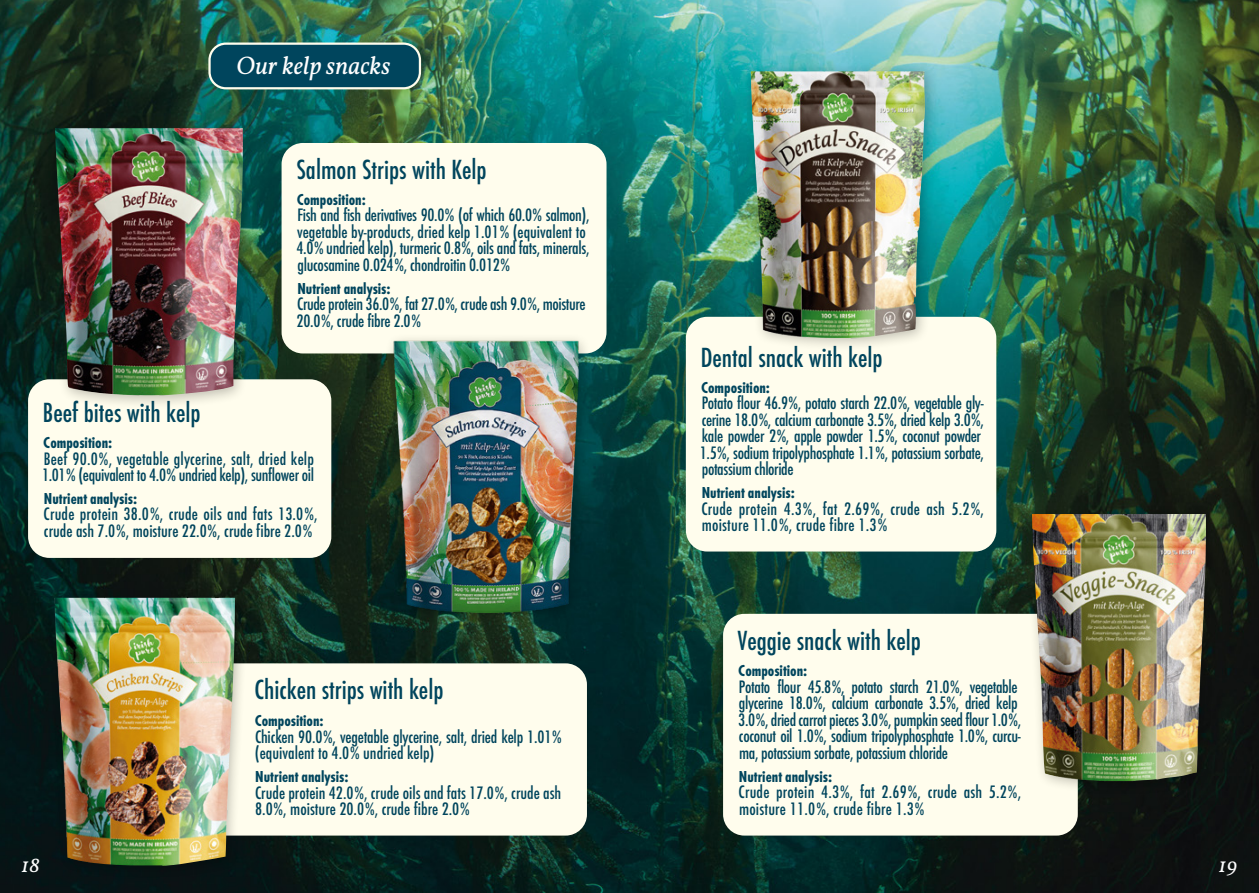
<style>
.page{position:relative;width:1259px;height:893px;background:#fff}
.page>*{position:absolute;margin:0;border:0;box-sizing:border-box;transform-origin:0 0}
.t1{font:500 condensed 28.8px "Futura T";color:#00455d}
.t2{font:italic 25.5px "Vollkorn";color:#fff}
.t3{font:italic 21px "Vollkorn";color:#fff}
.t4{font:500 condensed 18.75px/16.5px "Futura T";letter-spacing:-.02em;color:#00455d}
.t5{font:500 condensed 18.75px/16.5px "Futura T";letter-spacing:.01em;color:#00455d}
.t6{font:500 condensed 18.75px/16.5px "Futura T";color:#00455d}
.t7{font:700 condensed 16.5px "Futura T";color:#00455d}
</style>
<div class="page">
<img style="left:0;top:0;width:1259px;height:893px">
<div style="left:200px;top:663px;width:387px;height:173px;background:#fffded;border-radius:21px"></div>
<div style="left:28px;top:379px;width:303px;height:179px;background:#fffded;border-radius:21px"></div>
<div style="left:723px;top:614px;width:354px;height:222px;background:#fffded;border-radius:21px"></div>
<div style="left:686px;top:317px;width:310px;height:234px;background:#fffded;border-radius:21px"></div>
<div style="left:281px;top:143px;width:325px;height:210px;background:#fffded;border-radius:21px"></div>
<div style="left:46px;top:119px;width:211px;height:291px;background:#000;opacity:.25"></div>
<img style="left:55px;top:128px;width:188px;height:268px">
<div style="left:385px;top:333px;width:207px;height:293px;background:#000;opacity:.25"></div>
<img style="left:389px;top:333px;width:194px;height:289px">
<div style="left:46px;top:589px;width:202px;height:290px;background:#000;opacity:.25"></div>
<img style="left:54px;top:598px;width:181px;height:270px">
<div style="left:741px;top:62px;width:197px;height:290px;background:#000;opacity:.25"></div>
<img style="left:750px;top:71px;width:176px;height:270px">
<div style="left:1023px;top:505px;width:197px;height:290px;background:#000;opacity:.25"></div>
<img style="left:1032px;top:514px;width:174px;height:267px">
<div style="left:209px;top:44px;width:211px;height:44px;background:#00455d;border-radius:16px"></div>
<div style="left:208px;top:43px;width:213px;height:46px;border:2px solid #fffded;border-radius:16px"></div>
<h2 class="t2" style="left:236px;top:49px;width:156px">Our kelp snacks</h2>
<h1 class="t1" style="left:296px;top:153px;width:192px">Salmon Strips with Kelp</h1>
<p class="t7" style="left:297px;top:190px;width:70px">Composition:</p>
<p class="t4" style="left:296px;top:207px;width:295px">Fish and fish derivatives 90.0% (of which 60.0% salmon), vegetable by-products, dried kelp 1.01% (equivalent to 4.0% undried kelp), turmeric 0.8%, oils and fats, minerals, glucosamine 0.024%, chondroitin 0.012%</p>
<p class="t7" style="left:297px;top:279px;width:95px">Nutrient analysis:</p>
<p class="t4" style="left:297px;top:295px;width:291px">Crude protein 36.0%, fat 27.0%, crude ash 9.0%, moisture<br>20.0%, crude fibre 2.0%</p>
<h1 class="t1" style="left:43px;top:395px;width:159px">Beef bites with kelp</h1>
<p class="t7" style="left:43px;top:433px;width:70px">Composition:</p>
<p class="t4" style="left:42px;top:450px;width:273px">Beef 90.0%, vegetable glycerine, salt, dried kelp<br>1.01% (equivalent to 4.0% undried kelp), sunflower oil</p>
<p class="t7" style="left:44px;top:489px;width:95px">Nutrient analysis:</p>
<p class="t5" style="left:44px;top:506px;width:276px">Crude protein 38.0%, crude oils and fats 13.0%, crude ash 7.0%, moisture 22.0%, crude fibre 2.0%</p>
<h1 class="t1" style="left:254px;top:673px;width:191px">Chicken strips with kelp</h1>
<p class="t7" style="left:255px;top:711px;width:70px">Composition:</p>
<p class="t4" style="left:255px;top:728px;width:308px">Chicken 90.0%, vegetable glycerine, salt, dried kelp 1.01% (equivalent to 4.0% undried kelp)</p>
<p class="t7" style="left:255px;top:767px;width:95px">Nutrient analysis:</p>
<p class="t6" style="left:255px;top:784px;width:308px">Crude protein 42.0%, crude oils and fats 17.0%, crude ash<br>8.0%, moisture 20.0%, crude fibre 2.0%</p>
<h1 class="t1" style="left:701px;top:340px;width:183px">Dental snack with kelp</h1>
<p class="t7" style="left:701px;top:378px;width:70px">Composition:</p>
<p class="t4" style="left:700px;top:395px;width:286px">Potato flour 46.9%, potato starch 22.0%, vegetable gly&shy;cerine 18.0%, calcium carbonate 3.5%, dried kelp 3.0%, kale powder 2%, apple powder 1.5%, coconut powder 1.5%, sodium tripolyphosphate 1.1%, potassium sorbate, potassium chloride</p>
<p class="t7" style="left:701px;top:483px;width:95px">Nutrient analysis:</p>
<p class="t5" style="left:701px;top:500px;width:284px">Crude protein 4.3%, fat 2.69%, crude ash 5.2%, moisture 11.0%, crude fibre 1.3%</p>
<h1 class="t1" style="left:738px;top:623px;width:184px">Veggie snack with kelp</h1>
<p class="t7" style="left:738px;top:661px;width:70px">Composition:</p>
<p class="t4" style="left:738px;top:678px;width:284px">Potato flour 45.8%, potato starch 21.0%, vegetable glycerine 18.0%, calcium carbonate 3.5%, dried kelp 3.0%, dried carrot pieces 3.0%, pumpkin seed flour 1.0%, coconut oil 1.0%, sodium tripolyphosphate 1.0%, curcu&shy;ma, potassium sorbate, potassium chloride</p>
<p class="t7" style="left:739px;top:766px;width:95px">Nutrient analysis:</p>
<p class="t5" style="left:738px;top:783px;width:284px">Crude protein 4.3%, fat 2.69%, crude ash 5.2%, moisture 11.0%, crude fibre 1.3%</p>
<p class="t3" style="left:21px;top:851px;width:20px">18</p>
<p class="t3" style="left:1218px;top:851px;width:21px">19</p>
</div>
